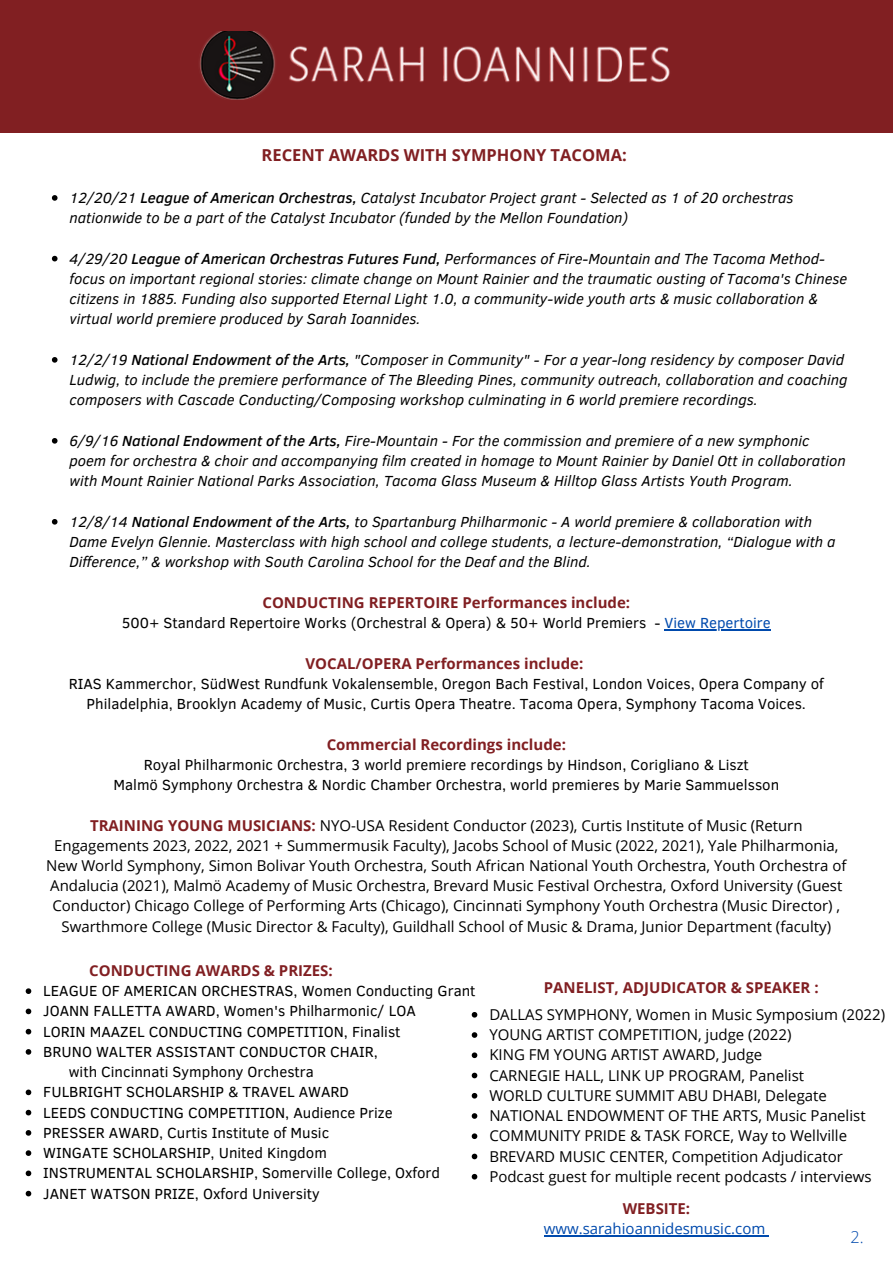
<style>
.page{position:relative;width:893px;height:1264px;background:#fff}
.page>*{position:absolute;margin:0;border:0;box-sizing:border-box;transform-origin:0 0}
.t1{font:700 16.5px "Open Sans";color:#811f22}
.t2{font:300 16.35px "Open Sans";color:#004aad}
.t3{font:italic 15px/20.2px "Clear Sans";color:#000}
.t4{font:15px/20.2px "Open Sans";color:#000;text-align:center}
.t5{font:15px/20.2px "Clear Sans";color:#000;text-align:center}
.t6{font:700 15px "Open Sans";color:#811f22}
.t7{font:15px "Open Sans";color:#004aad}
.s1{font-weight:500}
.s2{color:#004aad}
.s3{font-weight:700;color:#811f22}
</style>
<div class="page">
<div style="left:0;top:0;width:892px;height:133px;background:#811f22"></div>
<svg style="left:52px;top:195px;width:5px;height:6px"></svg>
<svg style="left:52px;top:256px;width:5px;height:5px"></svg>
<svg style="left:52px;top:357px;width:5px;height:5px"></svg>
<svg style="left:52px;top:438px;width:5px;height:5px"></svg>
<svg style="left:52px;top:519px;width:5px;height:5px"></svg>
<hr style="left:664px;top:629px;width:106px;height:1px;background:#004aad">
<img style="left:199px;top:31px;width:471px;height:69px">
<svg style="left:26px;top:988px;width:5px;height:5px"></svg>
<svg style="left:26px;top:1008px;width:5px;height:6px"></svg>
<svg style="left:26px;top:1028px;width:5px;height:6px"></svg>
<svg style="left:26px;top:1049px;width:5px;height:5px"></svg>
<svg style="left:26px;top:1089px;width:5px;height:6px"></svg>
<svg style="left:26px;top:1109px;width:5px;height:6px"></svg>
<svg style="left:26px;top:1130px;width:5px;height:5px"></svg>
<svg style="left:26px;top:1150px;width:5px;height:5px"></svg>
<svg style="left:26px;top:1170px;width:5px;height:6px"></svg>
<svg style="left:26px;top:1190px;width:5px;height:6px"></svg>
<svg style="left:471px;top:1012px;width:6px;height:5px"></svg>
<svg style="left:471px;top:1032px;width:6px;height:5px"></svg>
<svg style="left:471px;top:1052px;width:6px;height:6px"></svg>
<svg style="left:471px;top:1072px;width:6px;height:6px"></svg>
<svg style="left:471px;top:1093px;width:6px;height:5px"></svg>
<svg style="left:471px;top:1113px;width:6px;height:5px"></svg>
<svg style="left:471px;top:1133px;width:6px;height:5px"></svg>
<svg style="left:471px;top:1153px;width:6px;height:6px"></svg>
<svg style="left:471px;top:1173px;width:6px;height:6px"></svg>
<hr style="left:543px;top:1235px;width:222px;height:1px;background:#004aad">
<p class="t1" style="left:261px;top:144px;width:366px">RECENT AWARDS WITH SYMPHONY TACOMA:</p>
<p class="t3" style="left:69px;top:187px;width:725px">12/20/21 <span class="s1">League of American Orchestras,</span> Catalyst Incubator Project grant - Selected as 1 of 20 orchestras nationwide to be a part of the Catalyst Incubator (funded by the Mellon Foundation)</p>
<p class="t3" style="left:69px;top:247px;width:779px">4/29/20 <span class="s1">League of American Orchestras Futures Fund,</span> Performances of Fire-Mountain and The Tacoma Method&shy;focus on important regional stories: climate change on Mount Rainier and the traumatic ousting of Tacoma's Chinese citizens in 1885. Funding also supported Eternal Light 1.0, a community-wide youth arts &amp; music collaboration &amp; virtual world premiere produced by Sarah Ioannides.</p>
<p class="t3" style="left:69px;top:349px;width:779px">12/2/19 <span class="s1">National Endowment of the Arts,</span> "Composer in Community" - For a year-long residency by composer David<br>Ludwig, to include the premiere performance of The Bleeding Pines, community outreach, collaboration and coaching composers with Cascade Conducting/Composing workshop culminating in 6 world premiere recordings.</p>
<p class="t3" style="left:69px;top:430px;width:777px">6/9/16 <span class="s1">National Endowment of the Arts,</span> Fire-Mountain - For the commission and premiere of a new symphonic poem for orchestra &amp; choir and accompanying film created in homage to Mount Rainier by Daniel Ott in collaboration with Mount Rainier National Parks Association, Tacoma Glass Museum &amp; Hilltop Glass Artists Youth Program.</p>
<p class="t3" style="left:69px;top:510px;width:767px">12/8/14 <span class="s1">National Endowment of the Arts,</span> to Spartanburg Philharmonic - A world premiere &amp; collaboration with<br>Dame Evelyn Glennie. Masterclass with high school and college students, a lecture-demonstration, “Dialogue with a<br>Difference,” &amp; workshop with South Carolina School for the Deaf and the Blind.</p>
<p class="t6" style="left:262px;top:592px;width:369px">CONDUCTING REPERTOIRE Performances include:</p>
<p class="t5" style="left:122px;top:612px;width:650px">500+ Standard Repertoire Works (Orchestral &amp; Opera) &amp; 50+ World Premiers - <span class="s2">View Repertoire</span></p>
<p class="t6" style="left:305px;top:652px;width:279px">VOCAL/OPERA Performances include:</p>
<p class="t5" style="left:69px;top:672px;width:756px">RIAS Kammerchor, SüdWest Rundfunk Vokalensemble, Oregon Bach Festival, London Voices, Opera Company of<br>Philadelphia, Brooklyn Academy of Music, Curtis Opera Theatre. Tacoma Opera, Symphony Tacoma Voices.</p>
<p class="t6" style="left:327px;top:733px;width:241px">Commercial Recordings include:</p>
<p class="t5" style="left:113px;top:753px;width:667px">Royal Philharmonic Orchestra, 3 world premiere recordings by Hindson, Corigliano &amp; Liszt<br>Malmö Symphony Orchestra &amp; Nordic Chamber Orchestra, world premieres by Marie Sammuelsson</p>
<p class="t4" style="left:46px;top:814px;width:802px"><span class="s3">TRAINING YOUNG MUSICIANS:</span> NYO-USA Resident Conductor (2023), Curtis Institute of Music (Return Engagements 2023, 2022, 2021 + Summermusik Faculty), Jacobs School of Music (2022, 2021), Yale Philharmonia, New World Symphony, Simon Bolivar Youth Orchestra, South African National Youth Orchestra, Youth Orchestra of Andalucia (2021), Malmö Academy of Music Orchestra, Brevard Music Festival Orchestra, Oxford University (Guest Conductor) Chicago College of Performing Arts (Chicago), Cincinnati Symphony Youth Orchestra (Music Director) , Swarthmore College (Music Director &amp; Faculty), Guildhall School of Music &amp; Drama, Junior Department (faculty)</p>
<p class="t6" style="left:89px;top:959px;width:245px">CONDUCTING AWARDS &amp; PRIZES:</p>
<p class="t5" style="left:43px;top:980px;width:434px;text-align:left">LEAGUE OF AMERICAN ORCHESTRAS, Women Conducting Grant JOANN FALLETTA AWARD, Women's Philharmonic/ LOA<br>LORIN MAAZEL CONDUCTING COMPETITION, Finalist<br>BRUNO WALTER ASSISTANT CONDUCTOR CHAIR,</p>
<p class="t5" style="left:43px;top:1081px;width:398px;text-align:left">FULBRIGHT SCHOLARSHIP &amp; TRAVEL AWARD<br>LEEDS CONDUCTING COMPETITION, Audience Prize PRESSER AWARD, Curtis Institute of Music<br>WINGATE SCHOLARSHIP, United Kingdom<br>INSTRUMENTAL SCHOLARSHIP, Somerville College, Oxford JANET WATSON PRIZE, Oxford University</p>
<p class="t6" style="left:543px;top:976px;width:276px">PANELIST, ADJUDICATOR &amp; SPEAKER :</p>
<p class="t4" style="left:489px;top:1003px;width:397px;text-align:left">DALLAS SYMPHONY, Women in Music Symposium (2022)<br>YOUNG ARTIST COMPETITION, judge (2022)<br>KING FM YOUNG ARTIST AWARD, Judge<br>CARNEGIE HALL, LINK UP PROGRAM, Panelist<br>WORLD CULTURE SUMMIT ABU DHABI, Delegate NATIONAL ENDOWMENT OF THE ARTS, Music Panelist COMMUNITY PRIDE &amp; TASK FORCE, Way to Wellville BREVARD MUSIC CENTER, Competition Adjudicator Podcast guest for multiple recent podcasts / interviews</p>
<p class="t5" style="left:69px;top:1061px;width:247px">with Cincinnati Symphony Orchestra</p>
<p class="t6" style="left:622px;top:1198px;width:69px">WEBSITE:</p>
<p class="t7" style="left:543px;top:1218px;width:223px">www.sarahioannidesmusic.com</p>
<p class="t2" style="left:850px;top:1225px;width:15px">2.</p>
</div>
